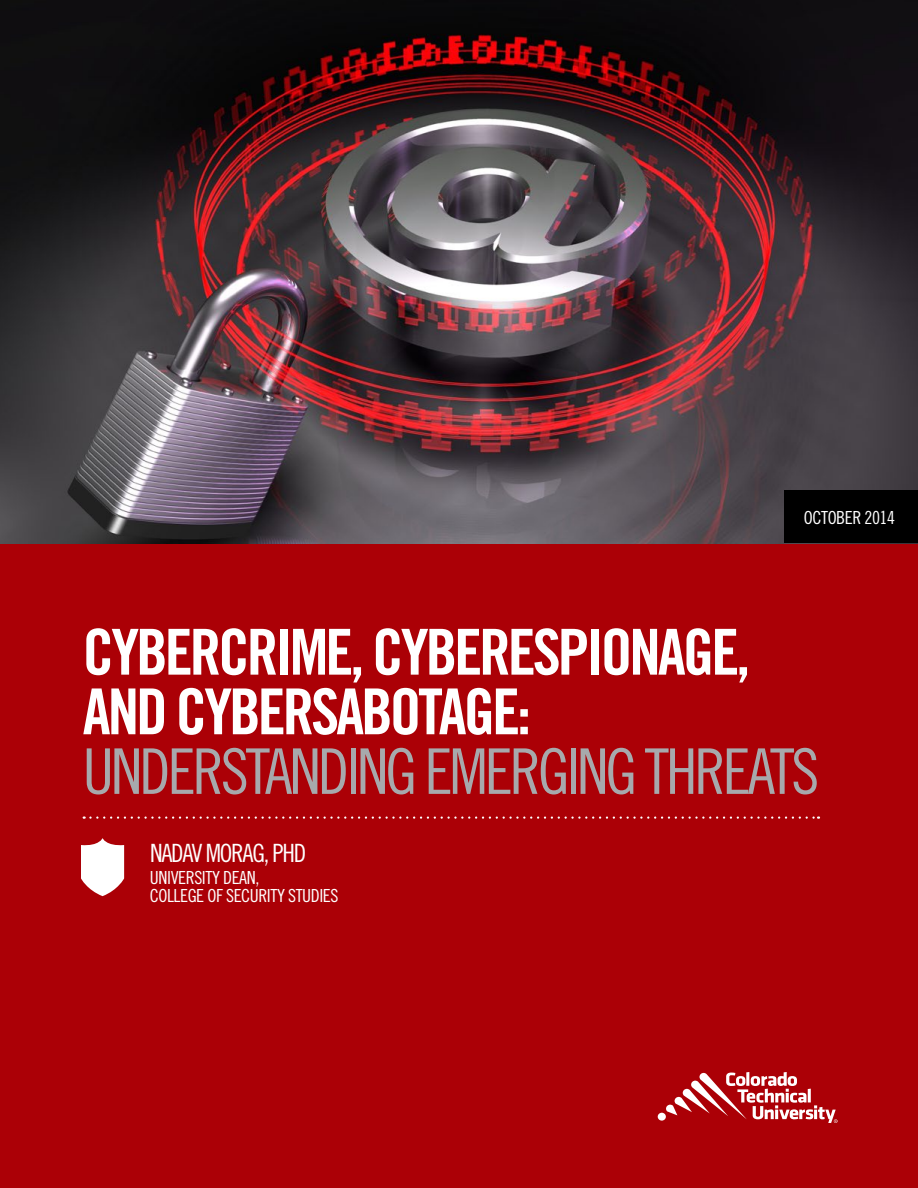
<style>
.page{position:relative;width:918px;height:1188px;background:#fff}
.page>*{position:absolute;margin:0;border:0;box-sizing:border-box;transform-origin:0 0}
.t1{font:63.45px/59.6px "Trade Gothic LT Std Bd Cn 20";letter-spacing:-.05em;color:#fff}
.t2{font:63px "Trade Gothic LT Std Cn 18";letter-spacing:-.05em;color:#a7a9ac}
.t3{font:25.2px "Trade Gothic LT Std Cn 18";letter-spacing:-.05em;color:#fff}
.t4{font:18px/18px "Trade Gothic LT Std Cn 18";letter-spacing:-.025em;color:#fff}
</style>
<div class="page">
<div style="left:0;top:543px;width:918px;height:645px;background:#ab0006"></div>
<img style="left:1px;top:0;width:917px;height:543px">
<svg style="left:81px;top:838px;width:43px;height:58px"></svg>
<div style="left:658px;top:1113px;width:8px;height:8px;background:#fff;border-radius:50%"></div>
<svg style="left:666px;top:1072px;width:172px;height:51px"></svg>
<svg style="left:84px;top:816px;width:735px;height:3px"></svg>
<div style="left:784px;top:491px;width:134px;height:52px;background:#000"></div>
<p class="t4" style="left:804px;top:508px;width:93px">OCTOBER 2014</p>
<h1 class="t1" style="left:83px;top:622px;width:669px">CYBERCRIME, CYBERESPIONAGE,<br>AND CYBERSABOTAGE:</h1>
<h2 class="t2" style="left:83px;top:734px;width:738px">UNDERSTANDING EMERGING THREATS</h2>
<h3 class="t3" style="left:150px;top:838px;width:158px">NADAV MORAG, PHD</h3>
<p class="t4" style="left:150px;top:868px;width:190px">UNIVERSITY DEAN,<br>COLLEGE OF SECURITY STUDIES</p>
</div>
